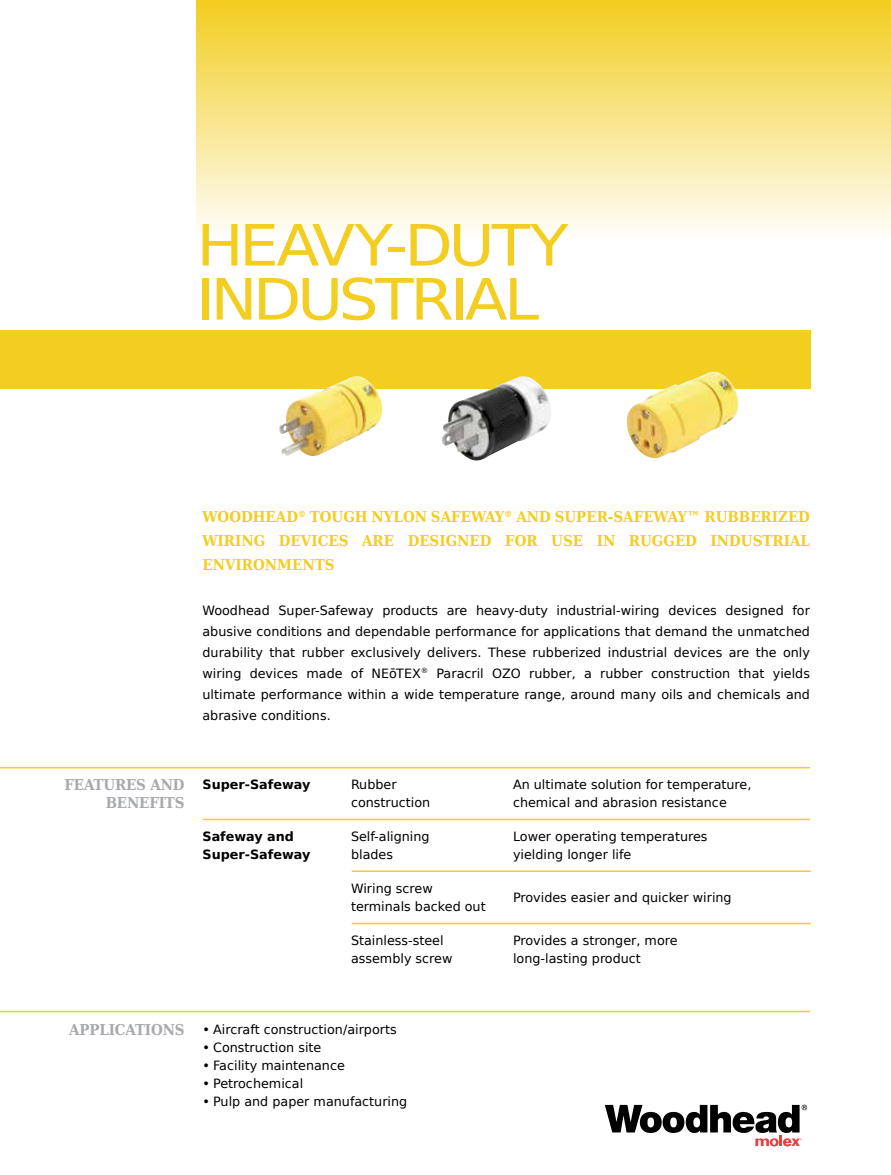
<style>
.page{position:relative;width:891px;height:1175px;background:#fff}
.page>*{position:absolute;margin:0;border:0;box-sizing:border-box;transform-origin:0 0}
.t1{font:57px/54px "Bitstream Vera Sans";letter-spacing:-.06em;color:#f3cd1f;scale:1.1 1}
.t2{font:700 15px/24px "DejaVu Serif Condensed";color:#f3cd1f;text-align:justify}
.t3{font:700 15px/18px "DejaVu Serif Condensed";letter-spacing:-.01em;color:#a7a9ac;text-align:right}
.t4{font:12.75px/21px "Bitstream Vera Sans";color:#000;text-align:justify}
.t5{font:700 12.75px "Bitstream Vera Sans";color:#000}
</style>
<div class="page">
<div style="left:0;top:330px;width:810px;height:58px;background:#f3cd1f"></div>
<div style="left:197px;top:0;width:694px;height:240px;background:linear-gradient(to bottom,#f2cc1e,#fefefb)"></div>
<hr style="left:203px;top:818px;width:607px;height:2px;background:#f3cd1f">
<hr style="left:0;top:767px;width:810px;height:1px;background:#f3cd1f">
<hr style="left:0;top:1010px;width:810px;height:2px;background:#f3cd1f">
<hr style="left:352px;top:870px;width:459px;height:2px;background:#f3cd1f">
<hr style="left:352px;top:922px;width:459px;height:2px;background:#f3cd1f">
<img style="left:625px;top:372px;width:114px;height:87px">
<img style="left:442px;top:376px;width:110px;height:85px">
<img style="left:279px;top:376px;width:104px;height:80px">
<svg style="left:605px;top:1104px;width:202px;height:42px"></svg>
<h1 class="t1" style="left:196px;top:223px;width:340px">HEAVY-DUTY<br>INDUSTRIAL</h1>
<p class="t2" style="left:202px;top:505px;width:609px">WOODHEAD<sup>®</sup> TOUGH NYLON SAFEWAY<sup>®</sup> AND SUPER-SAFEWAY™ RUBBERIZED WIRING DEVICES ARE DESIGNED FOR USE IN RUGGED INDUSTRIAL ENVIRONMENTS</p>
<p class="t4" style="left:202px;top:600px;width:609px">Woodhead Super-Safeway products are heavy-duty industrial-wiring devices designed for abusive conditions and dependable performance for applications that demand the unmatched durability that rubber exclusively delivers. These rubberized industrial devices are the only wiring devices made of NEo¯TEX<sup>®</sup> Paracril OZO rubber, a rubber construction that yields ultimate performance within a wide temperature range, around many oils and chemicals and abrasive conditions.</p>
<p class="t3" style="left:64px;top:777px;width:122px">FEATURES AND<br>BENEFITS</p>
<p class="t5" style="left:203px;top:779px;width:109px">Super-Safeway</p>
<p class="t4" style="left:351px;top:774px;width:47px">Rubber</p>
<p class="t4" style="left:513px;top:774px;width:240px">An ultimate solution for temperature,</p>
<p class="t4" style="left:351px;top:792px;width:81px">construction</p>
<p class="t4" style="left:513px;top:792px;width:215px">chemical and abrasion resistance</p>
<p class="t5" style="left:203px;top:831px;width:93px">Safeway and</p>
<p class="t4" style="left:351px;top:827px;width:80px">Self-aligning</p>
<p class="t4" style="left:513px;top:827px;width:196px">Lower operating temperatures</p>
<p class="t5" style="left:203px;top:849px;width:109px">Super-Safeway</p>
<p class="t4" style="left:351px;top:845px;width:44px">blades</p>
<p class="t4" style="left:513px;top:845px;width:120px">yielding longer life</p>
<p class="t4" style="left:351px;top:879px;width:83px">Wiring screw</p>
<p class="t4" style="left:513px;top:888px;width:220px">Provides easier and quicker wiring</p>
<p class="t4" style="left:351px;top:897px;width:136px">terminals backed out</p>
<p class="t4" style="left:351px;top:931px;width:94px">Stainless-steel</p>
<p class="t4" style="left:513px;top:931px;width:166px">Provides a stronger, more</p>
<p class="t4" style="left:351px;top:949px;width:103px">assembly screw</p>
<p class="t4" style="left:513px;top:949px;width:129px">long-lasting product</p>
<p class="t3" style="left:69px;top:1022px;width:117px">APPLICATIONS</p>
<p class="t4" style="left:203px;top:1019px;width:196px">• Aircraft construction/airports</p>
<p class="t4" style="left:203px;top:1037px;width:120px">• Construction site</p>
<p class="t4" style="left:203px;top:1055px;width:144px">• Facility maintenance</p>
<p class="t4" style="left:203px;top:1073px;width:102px">• Petrochemical</p>
<p class="t4" style="left:203px;top:1091px;width:206px">• Pulp and paper manufacturing</p>
</div>
